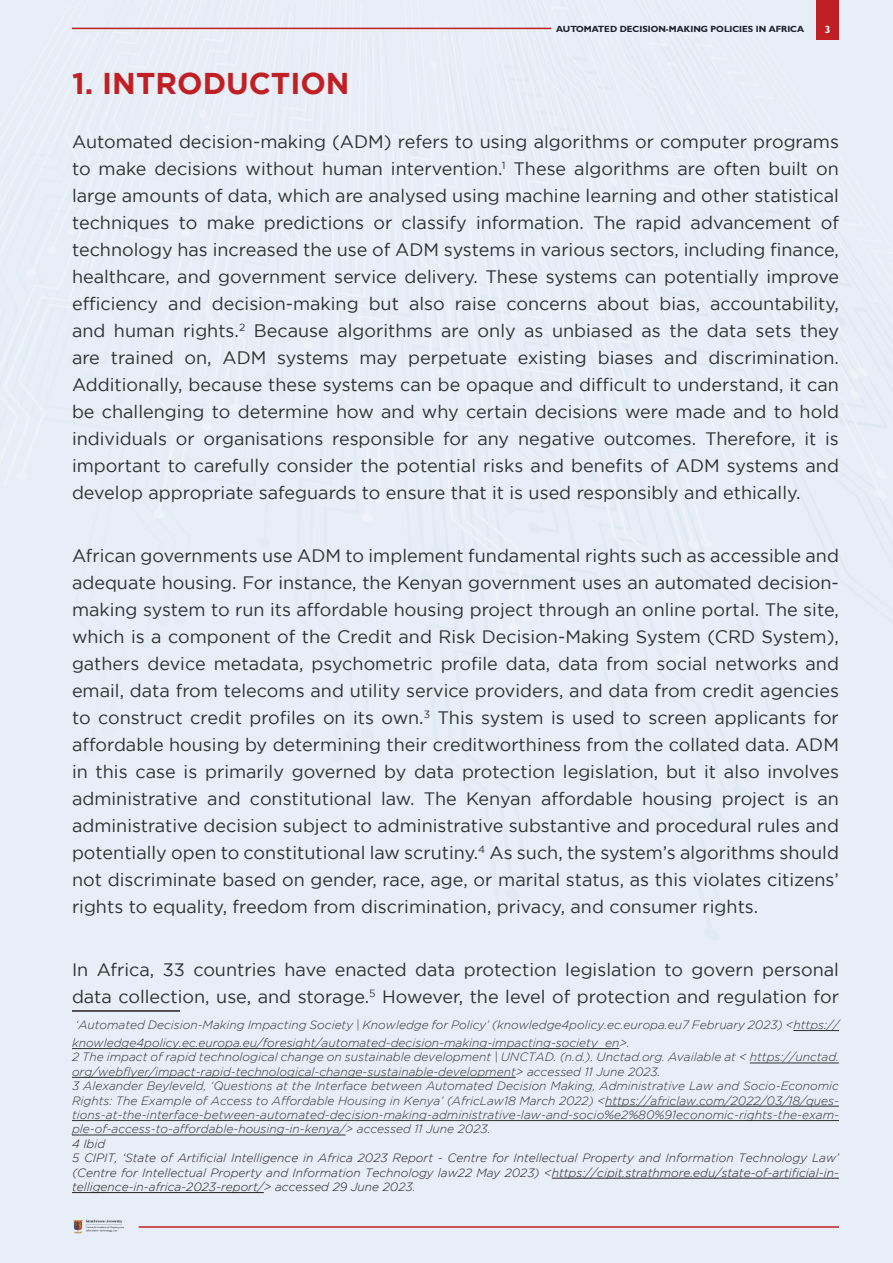
<style>
.page{position:relative;width:893px;height:1263px;background:#e7eef8}
.page>*{position:absolute;margin:0;border:0;box-sizing:border-box;transform-origin:0 0}
.t1{font:700 30px "Gotham";color:#c02024}
.t2{font:18px/27px "Gotham";color:#2c3231;text-align:justify}
.t3{font:italic 300 12px/14.4px "Gotham";color:#2c3231}
.t4{font:italic 300 12px/14.4px "Gotham";color:#241f1f}
.t5{font:700 10.5px "Gill Sans";color:#fff}
.t6{font:700 9px "Gill Sans";color:#1c212b}
</style>
<div class="page">
<hr style="left:139px;top:1226px;width:700px;height:2px;background:#c02024">
<img style="left:73px;top:1219px;width:50px;height:15px">
<div style="left:816px;top:0;width:23px;height:39px;background:#c02024"></div>
<hr style="left:72px;top:28px;width:479px;height:1px;background:#c02024">
<hr style="left:72px;top:1010px;width:108px;height:2px;background:#241f1f">
<hr style="left:793px;top:1030px;width:46px;height:1px;background:#2c3231">
<hr style="left:72px;top:1048px;width:547px;height:1px;background:#2c3231">
<hr style="left:750px;top:1063px;width:89px;height:1px;background:#2c3231">
<hr style="left:72px;top:1077px;width:444px;height:1px;background:#2c3231">
<hr style="left:605px;top:1106px;width:234px;height:1px;background:#2c3231">
<hr style="left:72px;top:1120px;width:767px;height:1px;background:#2c3231">
<hr style="left:72px;top:1135px;width:274px;height:1px;background:#2c3231">
<hr style="left:552px;top:1178px;width:287px;height:1px;background:#241f1f">
<hr style="left:72px;top:1192px;width:192px;height:1px;background:#241f1f">
<h1 class="t1" style="left:72px;top:66px;width:279px">1. INTRODUCTION</h1>
<p class="t6" style="left:556px;top:23px;width:250px">AUTOMATED DECISION-MAKING POLICIES IN AFRICA</p>
<p class="t5" style="left:825px;top:23px;width:7px">3</p>
<p class="t2" style="left:72px;top:128px;width:768px">Automated decision-making (ADM) refers to using algorithms or computer programs to make decisions without human intervention.<sup>1</sup> These algorithms are often built on large amounts of data, which are analysed using machine learning and other statistical techniques to make predictions or classify information. The rapid advancement of technology has increased the use of ADM systems in various sectors, including finance, healthcare, and government service delivery. These systems can potentially improve efficiency and decision-making but also raise concerns about bias, accountability, and human rights.<sup>2</sup> Because algorithms are only as unbiased as the data sets they are trained on, ADM systems may perpetuate existing biases and discrimination.<br>Additionally, because these systems can be opaque and difficult to understand, it can be challenging to determine how and why certain decisions were made and to hold individuals or organisations responsible for any negative outcomes. Therefore, it is important to carefully consider the potential risks and benefits of ADM systems and develop appropriate safeguards to ensure that it is used responsibly and ethically.</p>
<p class="t2" style="left:72px;top:542px;width:768px">African governments use ADM to implement fundamental rights such as accessible and adequate housing. For instance, the Kenyan government uses an automated decision&shy;making system to run its affordable housing project through an online portal. The site, which is a component of the Credit and Risk Decision-Making System (CRD System), gathers device metadata, psychometric profile data, data from social networks and email, data from telecoms and utility service providers, and data from credit agencies to construct credit profiles on its own.<sup>3</sup> This system is used to screen applicants for affordable housing by determining their creditworthiness from the collated data. ADM in this case is primarily governed by data protection legislation, but it also involves administrative and constitutional law. The Kenyan affordable housing project is an administrative decision subject to administrative substantive and procedural rules and potentially open to constitutional law scrutiny.<sup>4</sup> As such, the system’s algorithms should not discriminate based on gender, race, age, or marital status, as this violates citizens’ rights to equality, freedom from discrimination, privacy, and consumer rights.</p>
<p class="t2" style="left:72px;top:956px;width:768px">In Africa, 33 countries have enacted data protection legislation to govern personal data collection, use, and storage.<sup>5</sup> However, the level of protection and regulation for</p>
<p class="t3" style="left:72px;top:1016px;width:768px;line-height:18px">‘Automated Decision-Making Impacting Society | Knowledge for Policy’ (knowledge4policy.ec.europa.eu7 February 2023) &lt;https:// knowledge4policy.ec.europa.eu/foresight/automated-decision-making-impacting-society_en&gt;.</p>
<p class="t3" style="left:72px;top:1050px;width:769px">2 The impact of rapid technological change on sustainable development | UNCTAD. (n.d.). Unctad.org. Available at &lt; https://unctad. org/webflyer/impact-rapid-technological-change-sustainable-development&gt; accessed 11 June 2023.<br>3 Alexander Beyleveld, ‘Questions at the Interface between Automated Decision Making, Administrative Law and Socio-Economic Rights: The Example of Access to Affordable Housing in Kenya’ (AfricLaw18 March 2022) &lt;https://africlaw.com/2022/03/18/ques&shy;tions-at-the-interface-between-automated-decision-making-administrative-law-and-socio%e2%80%91economic-rights-the-exam&shy;ple-of-access-to-affordable-housing-in-kenya/&gt; accessed 11 June 2023.</p>
<p class="t4" style="left:72px;top:1136px;width:768px">4 Ibid<br>5 CIPIT, ‘State of Artificial Intelligence in Africa 2023 Report - Centre for Intellectual Property and Information Technology Law’ (Centre for Intellectual Property and Information Technology law22 May 2023) &lt;https://cipit.strathmore.edu/state-of-artificial-in&shy;telligence-in-africa-2023-report/&gt; accessed 29 June 2023.</p>
</div>
